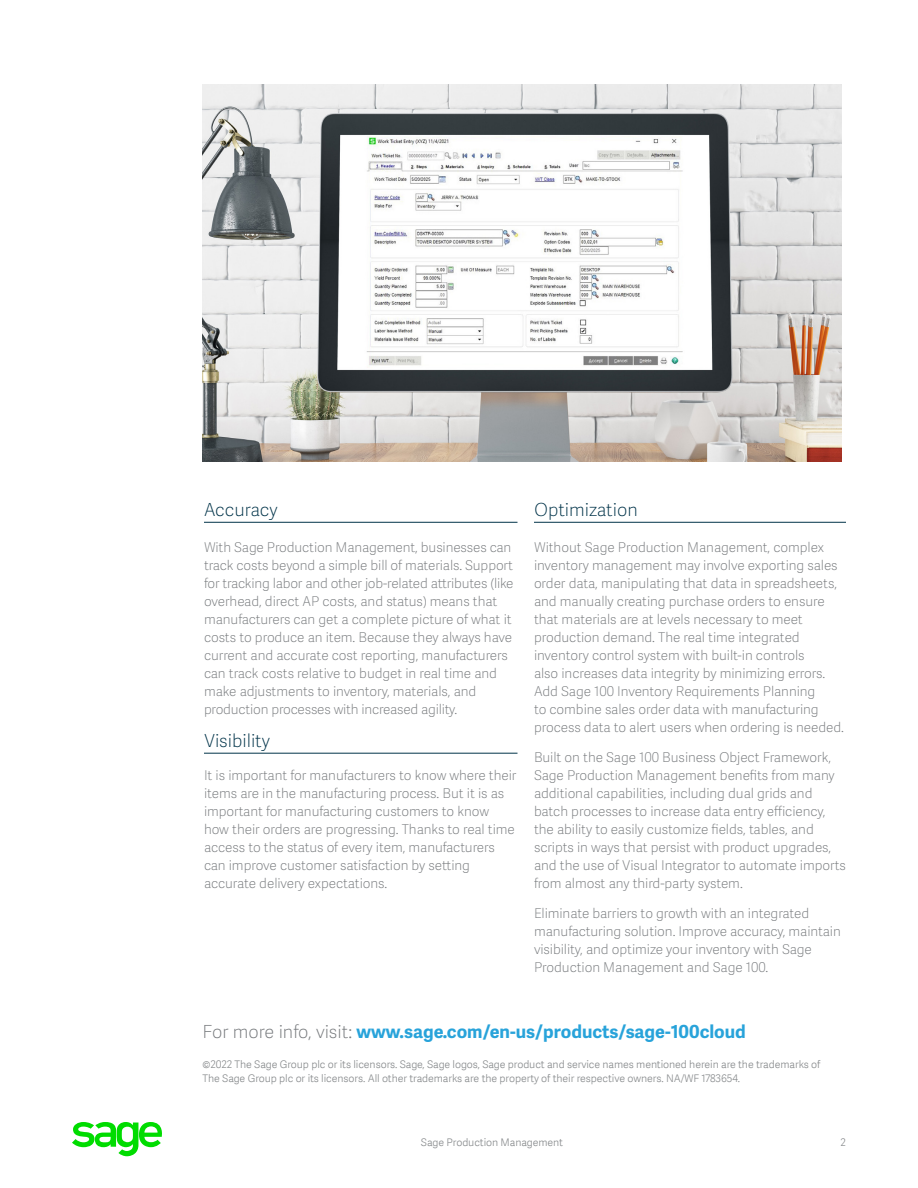
<style>
.page{position:relative;width:918px;height:1188px;background:#fff}
.page>*{position:absolute;margin:0;border:0;box-sizing:border-box;transform-origin:0 0}
.Intro_Copy{font:700 18px "Adelle Sans SAGE";color:#28a3da}
.Intro_SubHead_2{font:18px "Adelle Sans SAGE Th";color:#003349}
.Body_Copy{font:13.5px/18px "Adelle Sans SAGE Th";letter-spacing:-.005em;color:#75787b}
.Text_Footnote{font:10.5px/13.5px "Adelle Sans SAGE Lt";letter-spacing:-.005em;color:#888b8d}
.s1{font-family:"Adelle Sans SAGE Th";font-weight:400;color:#75787b}
</style>
<div class="page">
<svg style="left:72px;top:1122px;width:90px;height:34px"></svg>
<img style="left:202px;top:84px;width:640px;height:378px">
<hr style="left:204px;top:522px;width:314px;height:1px;background:#003349">
<hr style="left:204px;top:753px;width:314px;height:1px;background:#003349">
<hr style="left:534px;top:522px;width:312px;height:1px;background:#003349">
<p class="Intro_SubHead_2" style="left:204px;top:497px;width:75px">Accuracy</p>
<p class="Body_Copy" style="left:204px;top:538px;width:311px">With Sage Production Management, businesses can track costs beyond a simple bill of materials. Support for tracking labor and other job-related attributes (like overhead, direct AP costs, and status) means that manufacturers can get a complete picture of what it costs to produce an item. Because they always have current and accurate cost reporting, manufacturers can track costs relative to budget in real time and make adjustments to inventory, materials, and production processes with increased agility.</p>
<p class="Intro_SubHead_2" style="left:204px;top:728px;width:67px">Visibility</p>
<p class="Body_Copy" style="left:204px;top:766px;width:314px">It is important for manufacturers to know where their items are in the manufacturing process. But it is as important for manufacturing customers to know how their orders are progressing. Thanks to real time access to the status of every item, manufacturers can improve customer satisfaction by setting accurate delivery expectations.</p>
<p class="Intro_SubHead_2" style="left:534px;top:497px;width:105px">Optimization</p>
<p class="Body_Copy" style="left:534px;top:538px;width:312px">Without Sage Production Management, complex inventory management may involve exporting sales order data, manipulating that data in spreadsheets, and manually creating purchase orders to ensure that materials are at levels necessary to meet production demand. The real time integrated inventory control system with built-in controls<br>also increases data integrity by minimizing errors.<br>Add Sage 100 Inventory Requirements Planning<br>to combine sales order data with manufacturing process data to alert users when ordering is needed.</p>
<p class="Body_Copy" style="left:534px;top:748px;width:313px">Built on the Sage 100 Business Object Framework, Sage Production Management benefits from many additional capabilities, including dual grids and batch processes to increase data entry efficiency, the ability to easily customize fields, tables, and scripts in ways that persist with product upgrades, and the use of Visual Integrator to automate imports from almost any third-party system.</p>
<p class="Body_Copy" style="left:534px;top:904px;width:308px">Eliminate barriers to growth with an integrated manufacturing solution. Improve accuracy, maintain visibility, and optimize your inventory with Sage Production Management and Sage 100.</p>
<p class="Intro_Copy" style="left:202px;top:1018px;width:545px"><span class="s1">For more info, visit:</span> www.sage.com/en-us/products/sage-100cloud</p>
<p class="Text_Footnote" style="left:202px;top:1057px;width:619px">©2022 The Sage Group plc or its licensors. Sage, Sage logos, Sage product and service names mentioned herein are the trademarks of<br>The Sage Group plc or its licensors. All other trademarks are the property of their respective owners. NA/WF 1783654.</p>
<p class="Text_Footnote" style="left:421px;top:1135px;width:144px">Sage Production Management</p>
<p class="Text_Footnote" style="left:841px;top:1135px;width:7px">2</p>
</div>
